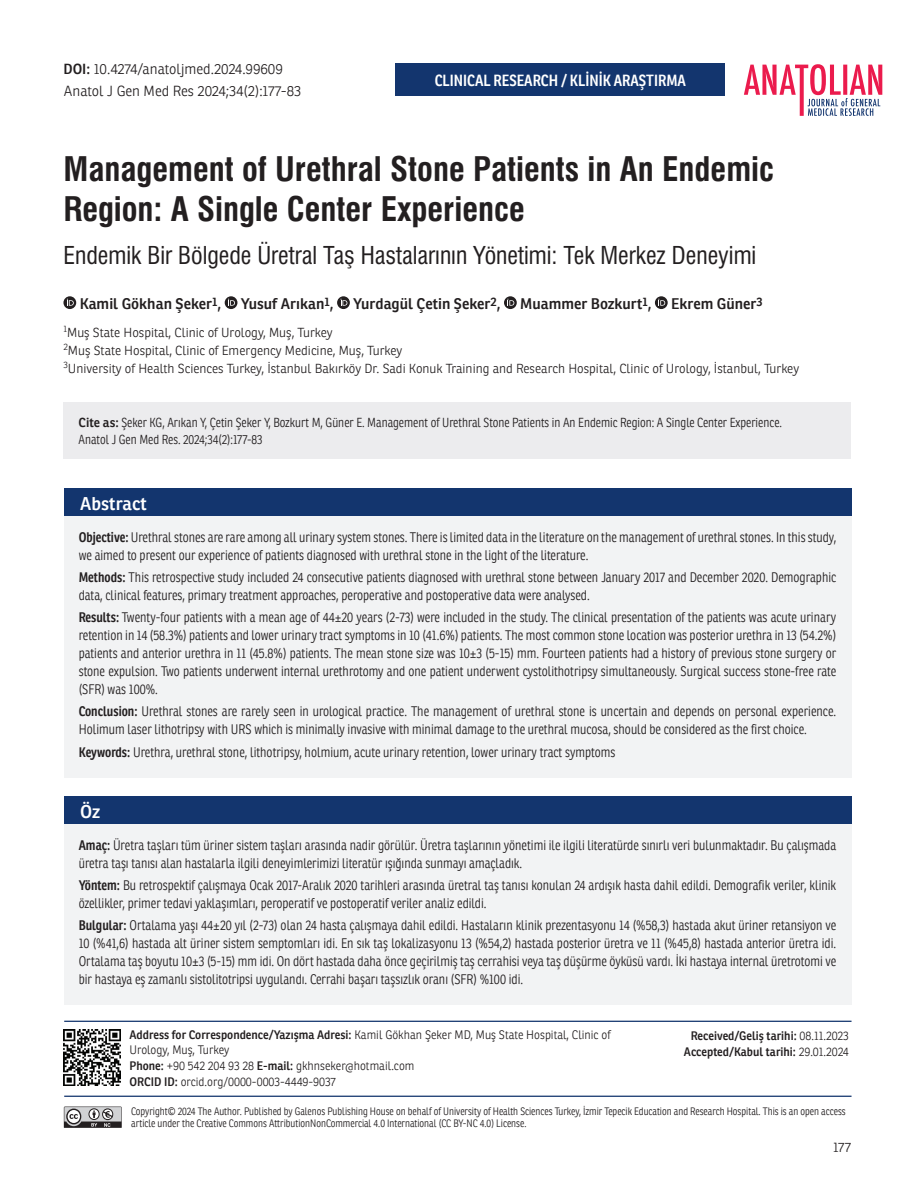
<style>
.page{position:relative;width:915px;height:1191px;background:#fff}
.page>*{position:absolute;margin:0;border:0;box-sizing:border-box;transform-origin:0 0}
.t1{font:33px/39.3px "Swiss Condensed Bold Tr";color:#231f20}
.t2{font:24px "Swiss Condensed Tr";color:#231f20}
.t3{font:600 18px "Ronnia";color:#fff}
.t4{font:600 15.75px "Ronnia Cond";color:#fff}
.t5{font:600 15px "Ronnia";color:#231f20}
.t6{font:300 14.25px "Ronnia";color:#231f20}
.t7{font:300 13.5px/18px "Ronnia Cond";color:#231f20}
.t8{font:300 13.5px "Ronnia";color:#231f20}
.t9{font:300 12.75px/18px "Ronnia";color:#231f20}
.t10{font:300 12.75px/16.5px "Ronnia Cond";color:#231f20}
.t11{font:300 12px/15.8px "Ronnia";color:#231f20;scale:.95 1}
.t12{font:600 12px/15.8px "Ronnia";color:#231f20;text-align:center;scale:.95 1}
.t13{font:300 10.5px/12px "Ronnia Cond";color:#231f20}
.s1{font-weight:600}
.s2{font-family:"Ronnia";font-weight:600}
.s3{font-weight:300}
</style>
<div class="page">
<hr style="left:64px;top:1020px;width:787px;height:2px;background:#13356e">
<hr style="left:64px;top:1095px;width:787px;height:1px;background:#13356e">
<div style="left:395px;top:64px;width:330px;height:32px;background:#13356e"></div>
<svg style="left:64px;top:1106px;width:58px;height:21px"></svg>
<svg style="left:744px;top:64px;width:138px;height:52px"></svg>
<img style="left:64px;top:1029px;width:56px;height:57px">
<div style="left:64px;top:796px;width:786px;height:28px;background:#13356e"></div>
<div style="left:64px;top:824px;width:786px;height:181px;background:#f2f3f4"></div>
<div style="left:64px;top:488px;width:786px;height:28px;background:#13356e"></div>
<div style="left:64px;top:516px;width:786px;height:262px;background:#f2f3f4"></div>
<div style="left:64px;top:403px;width:786px;height:56px;background:#ececee"></div>
<svg style="left:63px;top:296px;width:13px;height:13px"></svg>
<svg style="left:67px;top:299px;width:7px;height:7px"></svg>
<svg style="left:224px;top:296px;width:13px;height:13px"></svg>
<svg style="left:228px;top:299px;width:7px;height:7px"></svg>
<svg style="left:337px;top:296px;width:13px;height:13px"></svg>
<svg style="left:340px;top:299px;width:7px;height:7px"></svg>
<svg style="left:504px;top:296px;width:12px;height:13px"></svg>
<svg style="left:507px;top:299px;width:7px;height:7px"></svg>
<svg style="left:654px;top:296px;width:13px;height:13px"></svg>
<svg style="left:658px;top:299px;width:7px;height:7px"></svg>
<p class="t6" style="left:63px;top:61px;width:221px"><span class="s1">DOI:</span> 10.4274/anatoljmed.2024.99609</p>
<p class="t6" style="left:64px;top:82px;width:239px">Anatol J Gen Med Res 2024;34(2):177-83</p>
<p class="t4" style="left:434px;top:70px;width:253px">CLINICAL RESEARCH / KLİNİK ARAŞTIRMA</p>
<h1 class="t1" style="left:63px;top:150px;width:712px">Management of Urethral Stone Patients in An Endemic<br>Region: A Single Center Experience</h1>
<h2 class="t2" style="left:63px;top:241px;width:694px">Endemik Bir Bölgede Üretral Taş Hastalarının Yönetimi: Tek Merkez Deneyimi</h2>
<p class="t5" style="left:80px;top:294px;width:143px">Kamil Gökhan Şeker<sup>1</sup>,</p>
<p class="t5" style="left:241px;top:294px;width:94px">Yusuf Arıkan<sup>1</sup>,</p>
<p class="t5" style="left:353px;top:294px;width:149px">Yurdagül Çetin Şeker<sup>2</sup>,</p>
<p class="t5" style="left:520px;top:294px;width:133px">Muammer Bozkurt<sup>1</sup>,</p>
<p class="t5" style="left:671px;top:294px;width:93px">Ekrem Güner<sup>3</sup></p>
<p class="t9" style="left:63px;top:323px;width:737px"><sup>1</sup>Muş State Hospital, Clinic of Urology, Muş, Turkey<br><sup>2</sup>Muş State Hospital, Clinic of Emergency Medicine, Muş, Turkey<br><sup>3</sup>University of Health Sciences Turkey, İstanbul Bakırköy Dr. Sadi Konuk Training and Research Hospital, Clinic of Urology, İstanbul, Turkey</p>
<p class="t10" style="left:79px;top:415px;width:704px"><span class="s2">Cite as:</span> Şeker KG, Arıkan Y, Çetin Şeker Y, Bozkurt M, Güner E. Management of Urethral Stone Patients in An Endemic Region: A Single Center Experience.<br>Anatol J Gen Med Res. 2024;34(2):177-83</p>
<h3 class="t3" style="left:80px;top:492px;width:68px">Abstract</h3>
<p class="t7" style="left:79px;top:528px;width:758px"><span class="s1">Objective:</span> Urethral stones are rare among all urinary system stones. There is limited data in the literature on the management of urethral stones. In this study, we aimed to present our experience of patients diagnosed with urethral stone in the light of the literature.</p>
<p class="t7" style="left:79px;top:568px;width:758px"><span class="s1">Methods:</span> This retrospective study included 24 consecutive patients diagnosed with urethral stone between January 2017 and December 2020. Demographic data, clinical features, primary treatment approaches, peroperative and postoperative data were analysed.</p>
<p class="t7" style="left:79px;top:608px;width:758px;text-align:justify"><span class="s1">Results:</span> Twenty-four patients with a mean age of 44±20 years (2-73) were included in the study. The clinical presentation of the patients was acute urinary retention in 14 (58.3%) patients and lower urinary tract symptoms in 10 (41.6%) patients. The most common stone location was posterior urethra in 13 (54.2%) patients and anterior urethra in 11 (45.8%) patients. The mean stone size was 10±3 (5-15) mm. Fourteen patients had a history of previous stone surgery or stone expulsion. Two patients underwent internal urethrotomy and one patient underwent cystolithotripsy simultaneously. Surgical success stone-free rate (SFR) was 100%.</p>
<p class="t7" style="left:79px;top:702px;width:758px"><span class="s1">Conclusion:</span> Urethral stones are rarely seen in urological practice. The management of urethral stone is uncertain and depends on personal experience.<br>Holimum laser lithotripsy with URS which is minimally invasive with minimal damage to the urethral mucosa, should be considered as the first choice.</p>
<p class="t7" style="left:79px;top:743px;width:538px"><span class="s1">Keywords:</span> Urethra, urethral stone, lithotripsy, holmium, acute urinary retention, lower urinary tract symptoms</p>
<h3 class="t3" style="left:80px;top:800px;width:21px">Öz</h3>
<p class="t7" style="left:79px;top:835px;width:758px"><span class="s1">Amaç:</span> Üretra taşları tüm üriner sistem taşları arasında nadir görülür. Üretra taşlarının yönetimi ile ilgili literatürde sınırlı veri bulunmaktadır. Bu çalışmada üretra taşı tanısı alan hastalarla ilgili deneyimlerimizi literatür ışığında sunmayı amaçladık.</p>
<p class="t7" style="left:79px;top:876px;width:758px"><span class="s1">Yöntem:</span> Bu retrospektif çalışmaya Ocak 2017-Aralık 2020 tarihleri arasında üretral taş tanısı konulan 24 ardışık hasta dahil edildi. Demografik veriler, klinik özellikler, primer tedavi yaklaşımları, peroperatif ve postoperatif veriler analiz edildi.</p>
<p class="t7" style="left:79px;top:916px;width:758px;text-align:justify"><span class="s1">Bulgular:</span> Ortalama yaşı 44±20 yıl (2-73) olan 24 hasta çalışmaya dahil edildi. Hastaların klinik prezentasyonu 14 (%58,3) hastada akut üriner retansiyon ve 10 (%41,6) hastada alt üriner sistem semptomları idi. En sık taş lokalizasyonu 13 (%54,2) hastada posterior üretra ve 11 (%45,8) hastada anterior üretra idi.<br>Ortalama taş boyutu 10±3 (5-15) mm idi. On dört hastada daha önce geçirilmiş taş cerrahisi veya taş düşürme öyküsü vardı. İki hastaya internal üretrotomi ve bir hastaya eş zamanlı sistolitotripsi uygulandı. Cerrahi başarı taşsızlık oranı (SFR) %100 idi.</p>
<p class="t11" style="left:129px;top:1026px;width:508px"><span class="s1">Address for Correspondence/Yazışma Adresi:</span> Kamil Gökhan Şeker MD, Muş State Hospital, Clinic of Urology, Muş, Turkey<br><span class="s1">Phone:</span> +90 542 204 93 28 <span class="s1">E-mail:</span> gkhnseker@hotmail.com<br><span class="s1">ORCID ID:</span> orcid.org/0000-0003-4449-9037</p>
<p class="t12" style="left:683px;top:1028px;width:175px">Received/Geliş tarihi: <span class="s3">08.11.2023<br></span>Accepted/Kabul tarihi: <span class="s3">29.01.2024</span></p>
<p class="t13" style="left:131px;top:1105px;width:715px">Copyright© 2024 The Author. Published by Galenos Publishing House on behalf of University of Health Sciences Turkey, İzmir Tepecik Education and Research Hospital. This is an open access article under the Creative Commons AttributionNonCommercial 4.0 International (CC BY-NC 4.0) License.</p>
<p class="t8" style="left:832px;top:1139px;width:19px">177</p>
</div>
